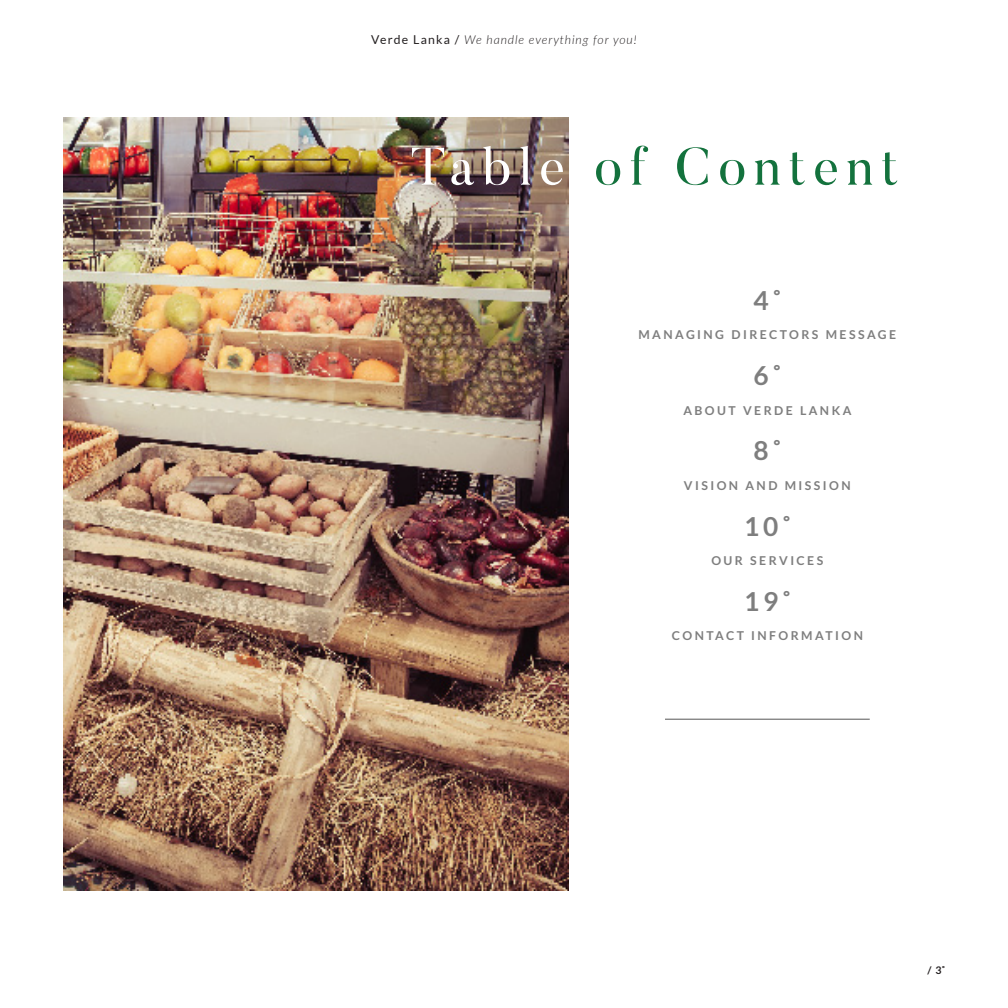
<style>
.page{position:relative;width:1008px;height:1008px;background:#fff}
.page>*{position:absolute;margin:0;border:0;box-sizing:border-box;transform-origin:0 0}
.H6__Center{font:52.5px "Butler";letter-spacing:.15em;color:#13723d}
.Caption_1__Center{font:700 26.25px "Lato";color:#7e7e7e}
.Caption_1__Center-2{font:700 12.25px "Lato";letter-spacing:.2em;color:#7e7e7e}
.t1{font:italic 300 12.25px "Lato";letter-spacing:.07em;color:#231f20}
.t2{font:700 10.5px "Lato";color:#231f20}
.s1{font-weight:400;font-style:normal}
.s2{color:#fff}
</style>
<div class="page">
<img style="left:63px;top:117px;width:506px;height:774px">
<hr style="left:665px;top:719px;width:205px;height:1px;background:#7e7e7e">
<p class="t1" style="left:371px;top:31px;width:267px"><span class="s1">Verde Lanka /</span> We handle everything for you!</p>
<p class="H6__Center" style="left:411px;top:133px;width:488px"><span class="s2">Table</span> of Content</p>
<p class="Caption_1__Center" style="left:754px;top:285px;width:29px">4˚</p>
<p class="Caption_1__Center-2" style="left:638px;top:328px;width:259px">MANAGING DIRECTORS MESSAGE</p>
<p class="Caption_1__Center" style="left:754px;top:361px;width:29px">6˚</p>
<p class="Caption_1__Center-2" style="left:683px;top:403px;width:170px">ABOUT VERDE LANKA</p>
<p class="Caption_1__Center" style="left:754px;top:436px;width:29px">8˚</p>
<p class="Caption_1__Center-2" style="left:684px;top:478px;width:168px">VISION AND MISSION</p>
<p class="Caption_1__Center" style="left:744px;top:511px;width:48px">10˚</p>
<p class="Caption_1__Center-2" style="left:711px;top:554px;width:113px">OUR SERVICES</p>
<p class="Caption_1__Center" style="left:744px;top:586px;width:48px">19˚</p>
<p class="Caption_1__Center-2" style="left:672px;top:629px;width:193px">CONTACT INFORMATION</p>
<p class="t2" style="left:928px;top:964px;width:19px">/ 3˚</p>
</div>
